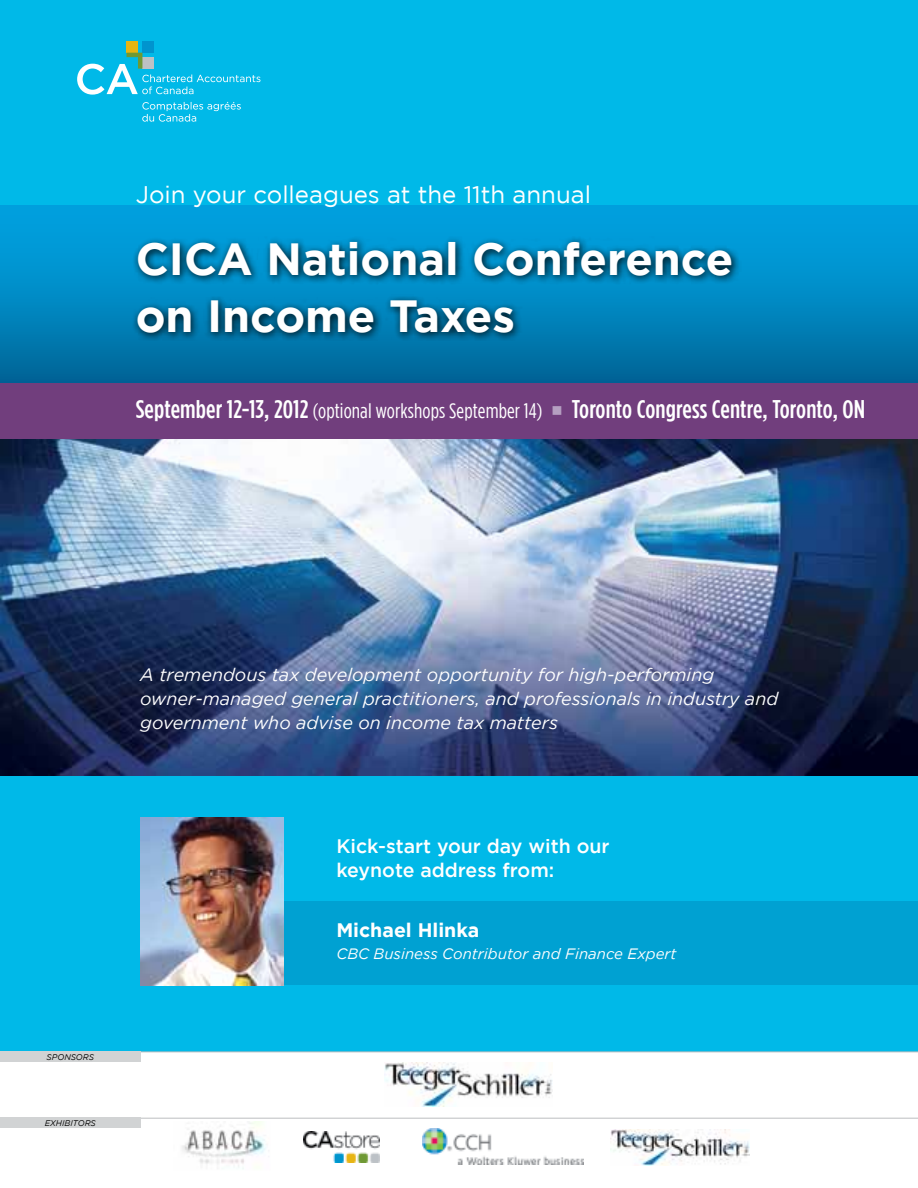
<style>
.page{position:relative;width:918px;height:1188px;background:#fff}
.page>*{position:absolute;margin:0;border:0;box-sizing:border-box;transform-origin:0 0}
.t1{font:700 45px/57px "Gotham";color:#fff}
.t2{font:500 25.5px "Gotham Condensed";letter-spacing:.005em;color:#fff;scale:1.05 1}
.t3{font:24px "Gotham";color:#fff}
.t4{font:500 19.5px/24px "Gotham";color:#fff}
.t5{font:700 19.5px "Gotham";color:#fff}
.t6{font:italic 18px/24px "Gotham";color:#fff}
.t7{font:italic 15px "Gotham";color:#fff}
.t8{font:italic 8.25px "Gotham";color:#000}
.s1{font-weight:400;font-size:21px}
.s2{color:#b59fc1}
</style>
<div class="page">
<div style="left:0;top:0;width:918px;height:1051px;background:#00b9e8"></div>
<div style="left:0;top:205px;width:918px;height:182px;background:linear-gradient(to bottom,#00a8e8,#00679a)"></div>
<div style="left:127px;top:41px;width:11px;height:12px;background:#e7b513"></div>
<div style="left:142px;top:41px;width:12px;height:12px;background:#0094ce"></div>
<svg style="left:77px;top:53px;width:183px;height:69px"></svg>
<img style="left:0;top:438px;width:918px;height:338px">
<img style="left:385px;top:1063px;width:167px;height:44px">
<img style="left:182px;top:1122px;width:84px;height:47px">
<img style="left:304px;top:1132px;width:75px;height:31px">
<img style="left:423px;top:1129px;width:160px;height:35px">
<img style="left:611px;top:1130px;width:139px;height:36px">
<hr style="left:0;top:1051px;width:918px;height:1px;background:#bcbec0">
<div style="left:0;top:1051px;width:141px;height:11px;background:#d1d3d4"></div>
<hr style="left:0;top:1118px;width:918px;height:1px;background:#bcbec0">
<div style="left:0;top:1118px;width:141px;height:10px;background:#d1d3d4"></div>
<div style="left:158px;top:901px;width:760px;height:84px;background:#00a1d2"></div>
<img style="left:140px;top:817px;width:143px;height:168px">
<div style="left:0;top:383px;width:918px;height:55px;background:#713e7d"></div>
<div style="left:131px;top:236px;width:611px;height:105px;background:#000;opacity:.9"></div>
<h3 class="t3" style="left:136px;top:182px;width:457px">Join your colleagues at the 11th annual</h3>
<h1 class="t1" style="left:136px;top:230px;width:599px">CICA National Conference on Income Taxes</h1>
<h2 class="t2" style="left:136px;top:395px;width:696px">September 12-13, 2012 <span class="s1">(optional workshops September 14)</span> <span class="s2">■</span> Toronto Congress Centre, Toronto, ON</h2>
<p class="t8" style="left:47px;top:1052px;width:48px">Sponsors</p>
<p class="t8" style="left:45px;top:1119px;width:51px">Exhibitors</p>
<p class="t6" style="left:140px;top:662px;width:639px">A tremendous tax development opportunity for high-performing owner-managed general practitioners, and professionals in industry and government who advise on income tax matters</p>
<p class="t4" style="left:336px;top:833px;width:275px">Kick-start your day with our keynote address from:</p>
<p class="t5" style="left:336px;top:919px;width:144px">Michael Hlinka</p>
<p class="t7" style="left:336px;top:945px;width:342px">CBC Business Contributor and Finance Expert</p>
</div>
